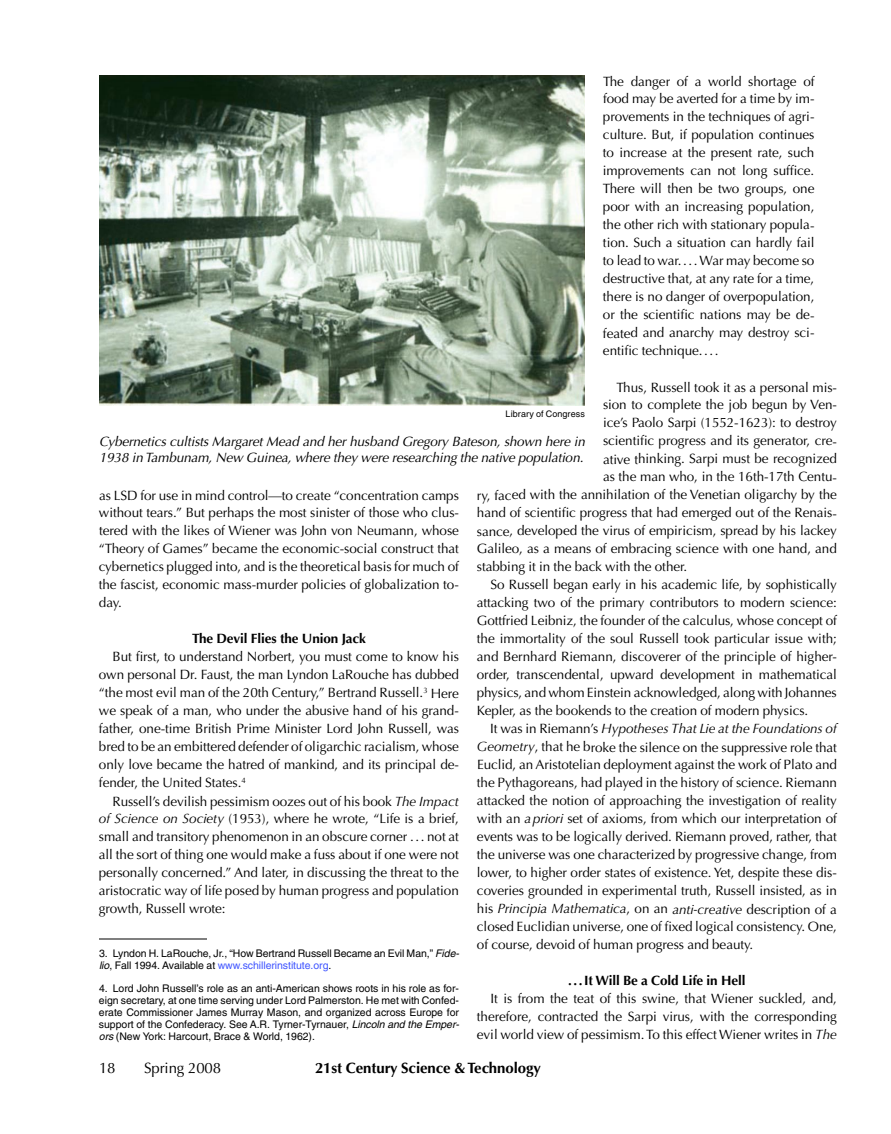
<style>
.page{position:relative;width:891px;height:1134px;background:#fff}
.page>*{position:absolute;margin:0;border:0;box-sizing:border-box;transform-origin:0 0}
.t1{font:700 15px "Optima";letter-spacing:-.005em;color:#000}
.t2{font:15px "Optima";letter-spacing:-.005em;color:#000}
.t3{font:13.5px/18px "Optima";letter-spacing:-.005em;color:#000;text-align:justify}
.t4{font:italic 13.5px/16.5px "Optima";letter-spacing:-.01em;color:#000}
.t5{font:italic 13.5px "Optima";letter-spacing:-.005em;color:#000}
.t6{font:700 13.5px "Optima";letter-spacing:-.005em;color:#000}
.t7{font:10.5px/12px "Helvetica";letter-spacing:-.005em;color:#000}
.t8{font:9px "Helvetica";letter-spacing:.01em;color:#000}
.s1{font-style:normal}
.s2{font-style:italic}
.s3{color:#4055ff}
</style>
<div class="page">
<hr style="left:99px;top:939px;width:108px;height:1px;background:#000">
<img style="left:99px;top:75px;width:486px;height:330px">
<p class="t3" style="left:603px;top:72px;width:213px">The danger of a world shortage of food may be averted for a time by im&shy;provements in the techniques of agri&shy;culture. But, if population continues to increase at the present rate, such improvements can not long suffice.<br>There will then be two groups, one poor with an increasing population, the other rich with stationary popula&shy;tion. Such a situation can hardly fail to lead to war.... War may become so destructive that, at any rate for a time, there is no danger of overpopulation, or the scientific nations may be de&shy;feated and anarchy may destroy sci&shy;entific technique....</p>
<p class="t3" style="left:616px;top:378px;width:222px">Thus, Russell took it as a personal mis-</p>
<p class="t3" style="left:603px;top:396px;width:235px">sion to complete the job begun by Ven-</p>
<p class="t3" style="left:603px;top:414px;width:235px">ice’s Paolo Sarpi (1552-1623): to destroy</p>
<p class="t3" style="left:603px;top:432px;width:235px">scientific progress and its generator, cre-</p>
<p class="t3" style="left:603px;top:450px;width:236px">ative thinking. Sarpi must be recognized</p>
<p class="t3" style="left:603px;top:468px;width:235px">as the man who, in the 16th-17th Centu-</p>
<p class="t3" style="left:477px;top:486px;width:361px">ry, faced with the annihilation of the Venetian oligarchy by the</p>
<p class="t3" style="left:477px;top:504px;width:362px">hand of scientific progress that had emerged out of the Renais-</p>
<p class="t3" style="left:477px;top:522px;width:361px">sance, developed the virus of empiricism, spread by his lackey</p>
<p class="t3" style="left:477px;top:540px;width:361px">Galileo, as a means of embracing science with one hand, and</p>
<p class="t3" style="left:477px;top:558px;width:212px">stabbing it in the back with the other.</p>
<p class="t3" style="left:490px;top:576px;width:348px">So Russell began early in his academic life, by sophistically</p>
<p class="t3" style="left:477px;top:594px;width:362px">attacking two of the primary contributors to modern science:</p>
<p class="t3" style="left:477px;top:612px;width:362px">Gottfried Leibniz, the founder of the calculus, whose concept of</p>
<p class="t3" style="left:477px;top:630px;width:361px">the immortality of the soul Russell took particular issue with;</p>
<p class="t3" style="left:477px;top:648px;width:361px">and Bernhard Riemann, discoverer of the principle of higher-</p>
<p class="t3" style="left:477px;top:666px;width:362px">order, transcendental, upward development in mathematical</p>
<p class="t3" style="left:477px;top:684px;width:361px">physics, and whom Einstein acknowledged, along with Johannes</p>
<p class="t3" style="left:477px;top:702px;width:333px">Kepler, as the bookends to the creation of modern physics.</p>
<p class="t5" style="left:490px;top:721px;width:348px"><span class="s1">It was in Riemann’s</span> Hypotheses That Lie at the Foundations of</p>
<p class="t3" style="left:477px;top:738px;width:362px"><span class="s2">Geometry</span>, that he broke the silence on the suppressive role that</p>
<p class="t3" style="left:477px;top:756px;width:361px">Euclid, an Aristotelian deployment against the work of Plato and</p>
<p class="t3" style="left:477px;top:774px;width:362px">the Pythagoreans, had played in the history of science. Riemann</p>
<p class="t3" style="left:477px;top:792px;width:361px">attacked the notion of approaching the investigation of reality</p>
<p class="t3" style="left:477px;top:810px;width:362px">with an <span class="s2">apriori</span> set of axioms, from which our interpretation of</p>
<p class="t3" style="left:477px;top:828px;width:361px">events was to be logically derived. Riemann proved, rather, that</p>
<p class="t3" style="left:477px;top:846px;width:361px">the universe was one characterized by progressive change, from</p>
<p class="t3" style="left:477px;top:864px;width:362px">lower, to higher order states of existence. Yet, despite these dis-</p>
<p class="t3" style="left:477px;top:882px;width:361px">coveries grounded in experimental truth, Russell insisted, as in</p>
<p class="t5" style="left:477px;top:901px;width:362px"><span class="s1">his</span> Principia Mathematica<span class="s1">, on an</span> anti-creative <span class="s1">description of a</span></p>
<p class="t3" style="left:477px;top:918px;width:361px">closed Euclidian universe, one of fixed logical consistency. One,</p>
<p class="t3" style="left:477px;top:936px;width:278px">of course, devoid of human progress and beauty.</p>
<p class="t6" style="left:568px;top:973px;width:179px">...It Will Be a Cold Life in Hell</p>
<p class="t3" style="left:477px;top:990px;width:362px;text-indent:13px">It is from the teat of this swine, that Wiener suckled, and, therefore, contracted the Sarpi virus, with the corresponding evil world view of pessimism.To this effect Wiener writes in <span class="s2">The</span></p>
<p class="t8" style="left:506px;top:409px;width:81px">Library of Congress</p>
<p class="t4" style="left:99px;top:433px;width:487px">Cybernetics cultists Margaret Mead and her husband Gregory Bateson, shown here in<br>1938 in Tambunam, New Guinea, where they were researching the native population.</p>
<p class="t3" style="left:99px;top:486px;width:362px">as LSD for use in mind control—to create “concentration camps without tears.” But perhaps the most sinister of those who clus&shy;tered with the likes of Wiener was John von Neumann, whose “Theory of Games” became the economic-social construct that cybernetics plugged into, and is the theoretical basis for much of the fascist, economic mass-murder policies of globalization to&shy;day.</p>
<p class="t6" style="left:192px;top:631px;width:175px">The Devil Flies the Union Jack</p>
<p class="t3" style="left:99px;top:648px;width:362px;text-indent:14px">But first, to understand Norbert, you must come to know his own personal Dr. Faust, the man Lyndon LaRouche has dubbed “the most evil man of the 20th Century,” Bertrand Russell. Here we speak of a man, who under the abusive hand of his grand&shy;father, one-time British Prime Minister Lord John Russell, was bred to be an embittered defender of oligarchic racialism, whose only love became the hatred of mankind, and its principal de&shy;fender, the United States.</p>
<p class="t3" style="left:99px;top:792px;width:362px;text-indent:14px">Russell’s devilish pessimism oozes out of his book <span class="s2">The Impact of Science on Society</span> (1953), where he wrote, “Life is a brief, small and transitory phenomenon in an obscure corner ... not at all the sort of thing one would make a fuss about if one were not personally concerned.” And later, in discussing the threat to the aristocratic way of life posed by human progress and population growth, Russell wrote:</p>
<p class="t7" style="left:99px;top:947px;width:362px;text-indent:6px">. Lyndon H. LaRouche, Jr., “How Bertrand Russell Became an Evil Man,” <span class="s2">Fide&shy;lio</span>, Fall 1994. Available at <span class="s3">www.schillerinstitute.org</span>.</p>
<p class="t7" style="left:99px;top:982px;width:362px;text-align:justify;text-indent:6px">. Lord John Russell’s role as an anti-American shows roots in his role as for&shy;eign secretary, at one time serving under Lord Palmerston. He met with Confed&shy;erate Commissioner James Murray Mason, and organized across Europe for support of the Confederacy. See A.R. Tyrner-Tyrnauer, <span class="s2">Lincoln and the Emper&shy;ors</span> (New York: Harcourt, Brace &amp; World, 1962).</p>
<p class="t2" style="left:99px;top:1059px;width:18px">18</p>
<p class="t2" style="left:144px;top:1059px;width:79px">Spring 2008</p>
<p class="t1" style="left:315px;top:1059px;width:227px">21st Century Science &amp; Technology</p>
</div>
